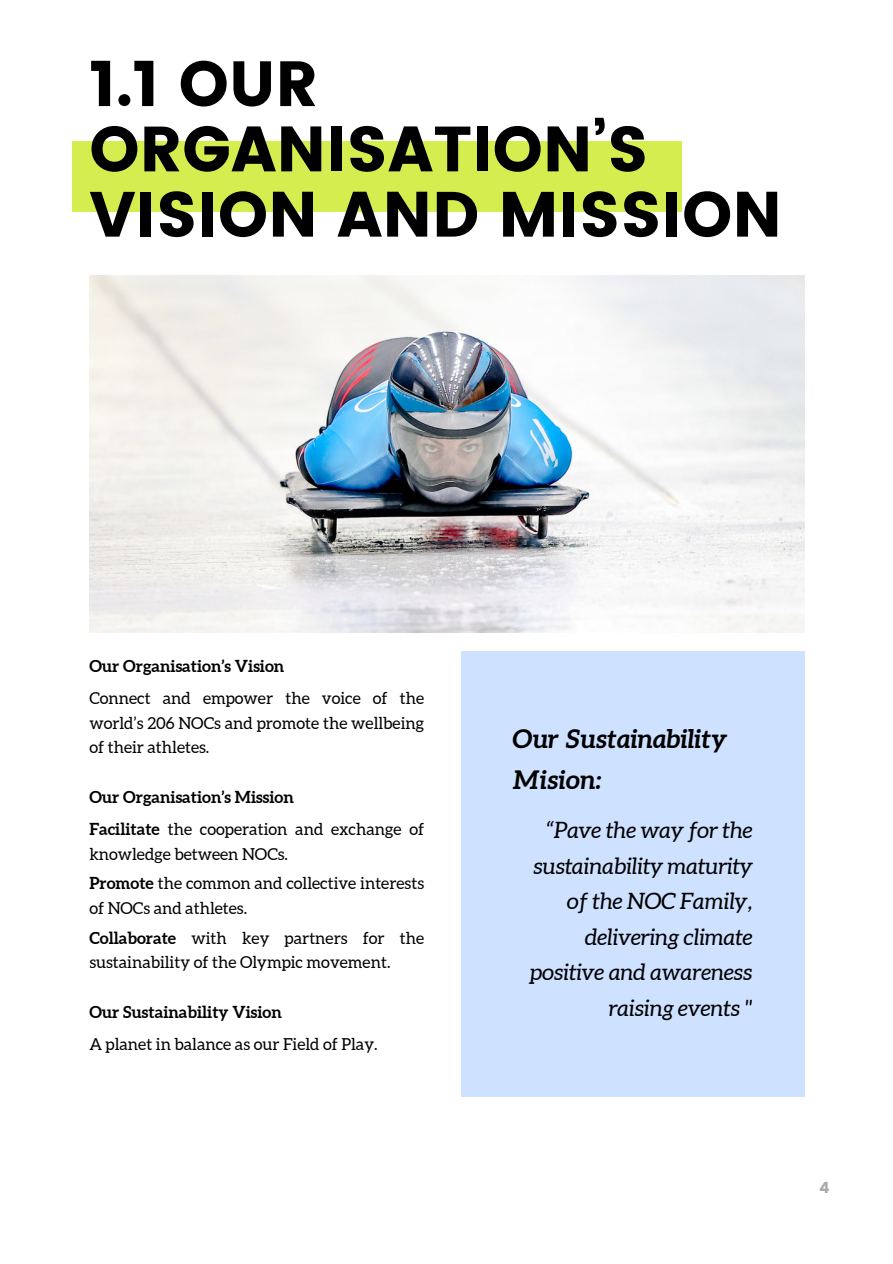
<style>
.page{position:relative;width:893px;height:1264px;background:#fff}
.page>*{position:absolute;margin:0;border:0;box-sizing:border-box;transform-origin:0 0}
.t1{font:63.75px/65.2px "Poppins";color:#000}
.t2{font:italic 700 25.8px/41.2px "Aleo";color:#000}
.t3{font:italic 22.5px/35.7px "Aleo";color:#000;text-align:right}
.t4{font:16.5px/24.8px "Aleo";color:#000}
.t5{font:700 16.5px "Aleo";color:#000}
.t6{font:15.45px "Poppins";color:#ababab}
.s1{font-weight:700}
</style>
<div class="page">
<div style="left:72px;top:142px;width:609px;height:70px;background:#d5ed4e"></div>
<div style="left:461px;top:651px;width:343px;height:445px;background:#cee1ff"></div>
<img style="left:89px;top:275px;width:715px;height:357px">
<p class="t1" style="left:89px;top:51px;width:694px">1.1 OUR<br>ORGANISATION’S<br>VISION AND MISSION</p>
<p class="t5" style="left:89px;top:657px;width:196px">Our Organisation’s Vision</p>
<p class="t4" style="left:89px;top:685px;width:336px;text-align:justify">Connect and empower the voice of the world’s 206 NOCs and promote the wellbeing of their athletes.</p>
<p class="t5" style="left:89px;top:787px;width:206px">Our Organisation’s Mission</p>
<p class="t4" style="left:89px;top:816px;width:336px"><span class="s1">Facilitate</span> the cooperation and exchange of knowledge between NOCs.</p>
<p class="t4" style="left:89px;top:871px;width:336px"><span class="s1">Promote</span> the common and collective interests of NOCs and athletes.</p>
<p class="t4" style="left:89px;top:925px;width:336px"><span class="s1">Collaborate</span> with key partners for the sustainability of the Olympic movement.</p>
<p class="t5" style="left:89px;top:1002px;width:194px">Our Sustainability Vision</p>
<p class="t4" style="left:89px;top:1031px;width:290px">A planet in balance as our Field of Play.</p>
<p class="t2" style="left:512px;top:717px;width:217px">Our Sustainability<br>Mision:</p>
<p class="t3" style="left:530px;top:812px;width:224px">“Pave the way for the sustainability maturity of the NOC Family, delivering climate positive and awareness raising events "</p>
<p class="t6" style="left:819px;top:1178px;width:12px">4</p>
</div>
